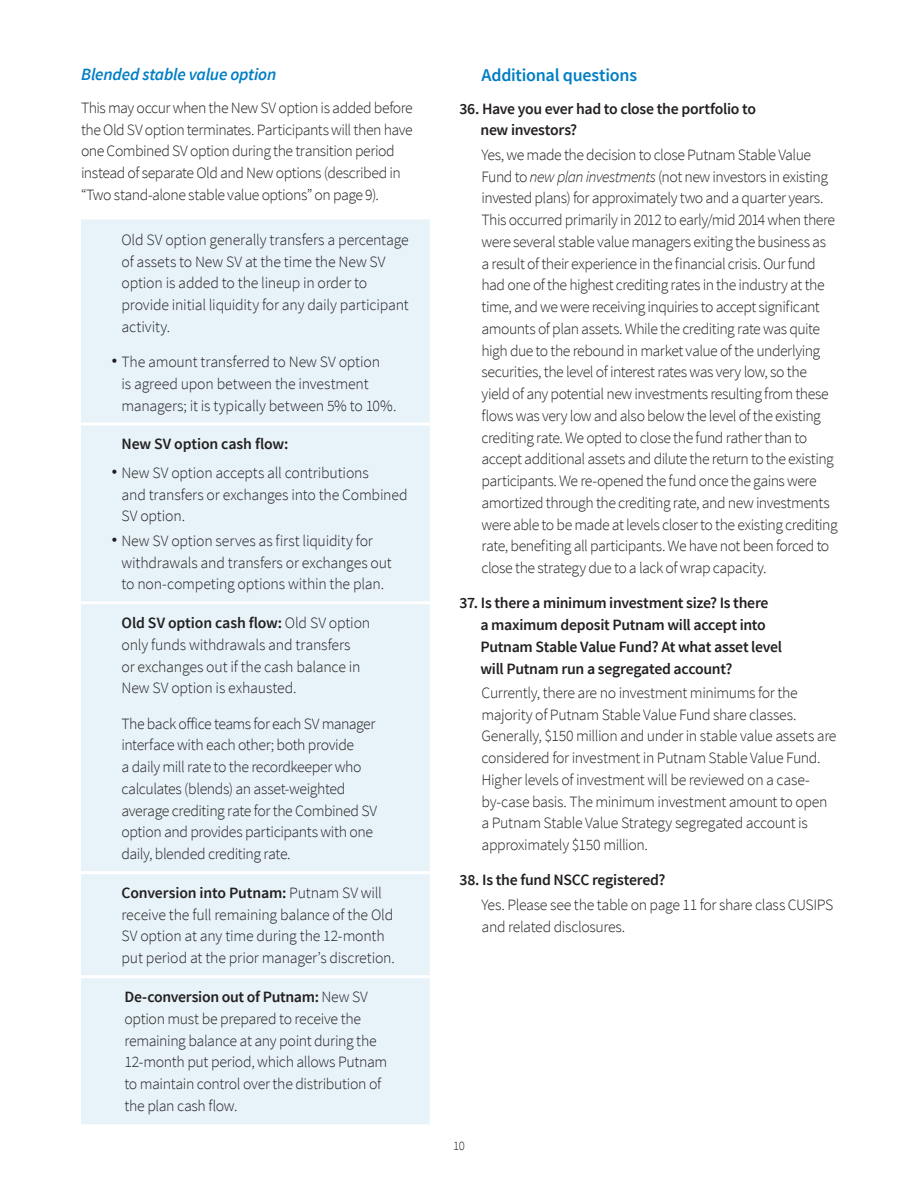
<style>
.page{position:relative;width:918px;height:1188px;background:#fff}
.page>*{position:absolute;margin:0;border:0;box-sizing:border-box;transform-origin:0 0}
.Subhead{font:600 18px "Source Sans Pro";letter-spacing:-.015em;color:#007ec5}
.Subhead_1{font:italic 600 17.25px "Source Sans Pro";letter-spacing:-.015em;color:#007ec5}
.Body{font:300 15.75px/21.8px "Source Sans Pro";letter-spacing:-.025em;color:#231f20}
.Body-2{font:600 15.75px/21.8px "Source Sans Pro";letter-spacing:-.02em;color:#231f20}
.t1{font:300 12.75px "Source Sans Pro";color:#231f20}
.s1{font-weight:600}
.s2{font-style:italic}
</style>
<div class="page">
<div style="left:81px;top:219px;width:349px;height:905px;background:#e7f3f9"></div>
<hr style="left:81px;top:423px;width:349px;height:3px;background:#fff">
<hr style="left:81px;top:601px;width:349px;height:3px;background:#fff">
<hr style="left:81px;top:871px;width:349px;height:3px;background:#fff">
<hr style="left:81px;top:975px;width:349px;height:3px;background:#fff">
<p class="Subhead_1" style="left:81px;top:64px;width:197px">Blended stable value option</p>
<p class="Body" style="left:81px;top:97px;width:333px">This may occur when the New SV option is added before the Old SV option terminates. Participants will then have one Combined SV option during the transition period instead of separate Old and New options (described in “Two stand-alone stable value options” on page 9).</p>
<p class="Body" style="left:122px;top:229px;width:289px">Old SV option generally transfers a percentage of assets to New SV at the time the New SV option is added to the lineup in order to provide initial liquidity for any daily participant activity.</p>
<p class="Body" style="left:121px;top:351px;width:260px">The amount transferred to New SV option</p>
<p class="Body" style="left:122px;top:351px;width:277px">•<br>is agreed upon between the investment managers; it is typically between 5% to 10%.</p>
<p class="Body-2" style="left:122px;top:434px;width:168px">New SV option cash flow:</p>
<p class="Body" style="left:121px;top:462px;width:249px">New SV option accepts all contributions</p>
<p class="Body" style="left:122px;top:462px;width:288px">•<br>and transfers or exchanges into the Combined<br>SV option.</p>
<p class="Body" style="left:121px;top:530px;width:253px">New SV option serves as first liquidity for</p>
<p class="Body" style="left:122px;top:530px;width:272px">•<br>withdrawals and transfers or exchanges out to non-competing options within the plan.</p>
<p class="Body" style="left:122px;top:612px;width:250px"><span class="s1">Old SV option cash flow:</span> Old SV option only funds withdrawals and transfers<br>or exchanges out if the cash balance in New SV option is exhausted.</p>
<p class="Body" style="left:122px;top:713px;width:257px">The back office teams for each SV manager interface with each other; both provide<br>a daily mill rate to the recordkeeper who calculates (blends) an asset-weighted average crediting rate for the Combined SV option and provides participants with one daily, blended crediting rate.</p>
<p class="Body" style="left:122px;top:882px;width:275px"><span class="s1">Conversion into Putnam:</span> Putnam SV will receive the full remaining balance of the Old SV option at any time during the 12-month put period at the prior manager’s discretion.</p>
<p class="Body" style="left:124px;top:986px;width:264px"><span class="s1">De-conversion out of Putnam:</span> New SV option must be prepared to receive the remaining balance at any point during the 12-month put period, which allows Putnam to maintain control over the distribution of the plan cash flow.</p>
<p class="Subhead" style="left:482px;top:64px;width:157px">Additional questions</p>
<p class="Body-2" style="left:480px;top:98px;width:277px;text-indent:-21px">36. Have you ever had to close the portfolio to new investors?</p>
<p class="Body" style="left:482px;top:144px;width:358px">Yes, we made the decision to close Putnam Stable Value Fund to <span class="s2">new plan investments</span> (not new investors in existing invested plans) for approximately two and a quarter years.<br>This occurred primarily in 2012 to early/mid 2014 when there were several stable value managers exiting the business as a result of their experience in the financial crisis. Our fund had one of the highest crediting rates in the industry at the time, and we were receiving inquiries to accept significant amounts of plan assets. While the crediting rate was quite high due to the rebound in market value of the underlying securities, the level of interest rates was very low, so the yield of any potential new investments resulting from these flows was very low and also below the level of the existing crediting rate. We opted to close the fund rather than to accept additional assets and dilute the return to the existing participants. We re-opened the fund once the gains were amortized through the crediting rate, and new investments were able to be made at levels closer to the existing crediting rate, benefiting all participants. We have not been forced to close the strategy due to a lack of wrap capacity.</p>
<p class="Body-2" style="left:480px;top:593px;width:303px;text-indent:-21px">37. Is there a minimum investment size? Is there<br>a maximum deposit Putnam will accept into Putnam Stable Value Fund? At what asset level will Putnam run a segregated account?</p>
<p class="Body" style="left:482px;top:682px;width:357px">Currently, there are no investment minimums for the majority of Putnam Stable Value Fund share classes.<br>Generally, $150 million and under in stable value assets are considered for investment in Putnam Stable Value Fund.<br>Higher levels of investment will be reviewed on a case&shy;by-case basis. The minimum investment amount to open a Putnam Stable Value Strategy segregated account is approximately $150 million.</p>
<p class="Body-2" style="left:459px;top:870px;width:208px">38. Is the fund NSCC registered?</p>
<p class="Body" style="left:482px;top:894px;width:353px">Yes. Please see the table on page 11 for share class CUSIPS and related disclosures.</p>
<p class="t1" style="left:453px;top:1138px;width:13px">10</p>
</div>
